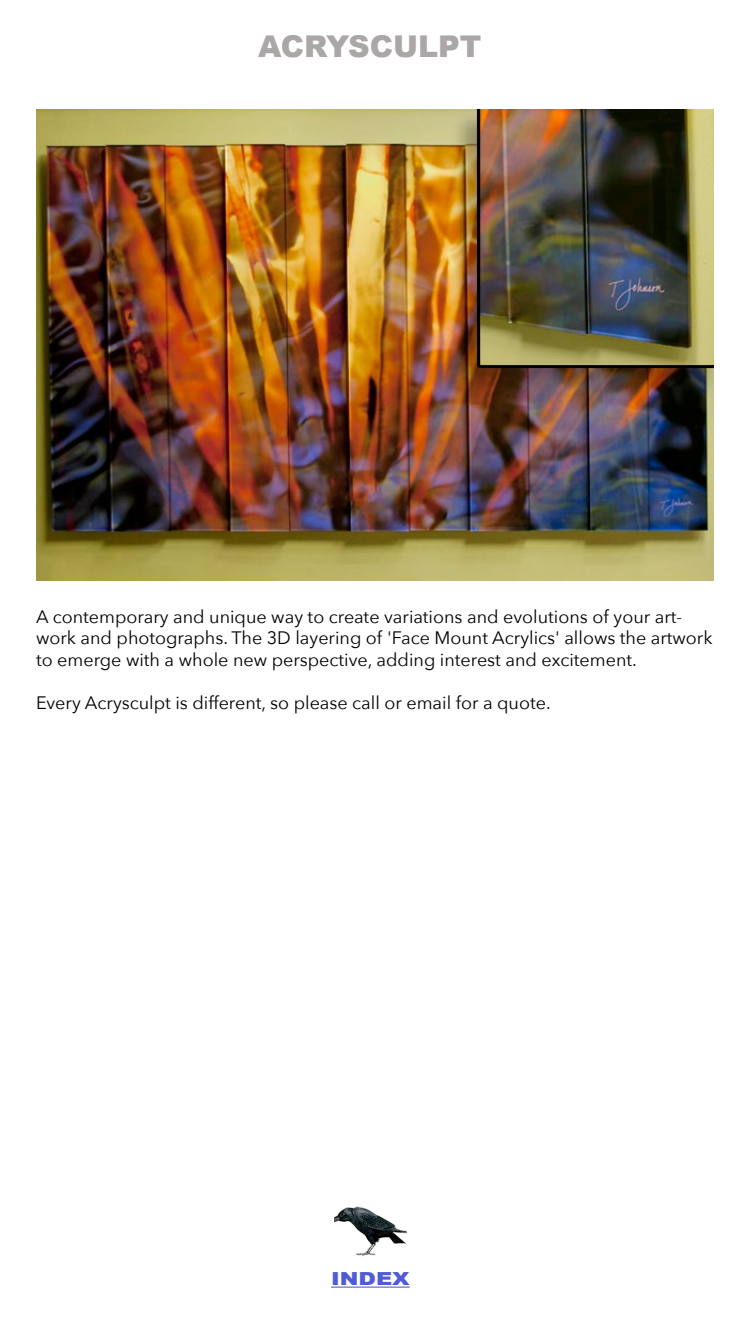
<style>
.page{position:relative;width:750px;height:1334px;background:#fff}
.page>*{position:absolute;margin:0;border:0;box-sizing:border-box;transform-origin:0 0}
.t1{font:900 30px "Arial";color:#aba7a7}
.t2{font:18px/21.6px "Avenir Next";color:#000}
.t3{font:900 18px "Arial";color:#4f5cd6;scale:1.25 1}
</style>
<div class="page">
<img style="left:36px;top:110px;width:678px;height:471px">
<img style="left:334px;top:1206px;width:73px;height:51px">
<hr style="left:331px;top:1287px;width:79px;height:1px;background:#4f5cd6">
<h1 class="t1" style="left:258px;top:25px;width:225px">ACRYSCULPT</h1>
<p class="t2" style="left:36px;top:605px;width:678px">A contemporary and unique way to create variations and evolutions of your art&shy;work and photographs. The 3D layering of 'Face Mount Acrylics' allows the artwork to emerge with a whole new perspective, adding interest and excitement.</p>
<p class="t2" style="left:36px;top:691px;width:516px">Every Acrysculpt is different, so please call or email for a quote.</p>
<p class="t3" style="left:331px;top:1265px;width:64px">INDEX</p>
</div>
